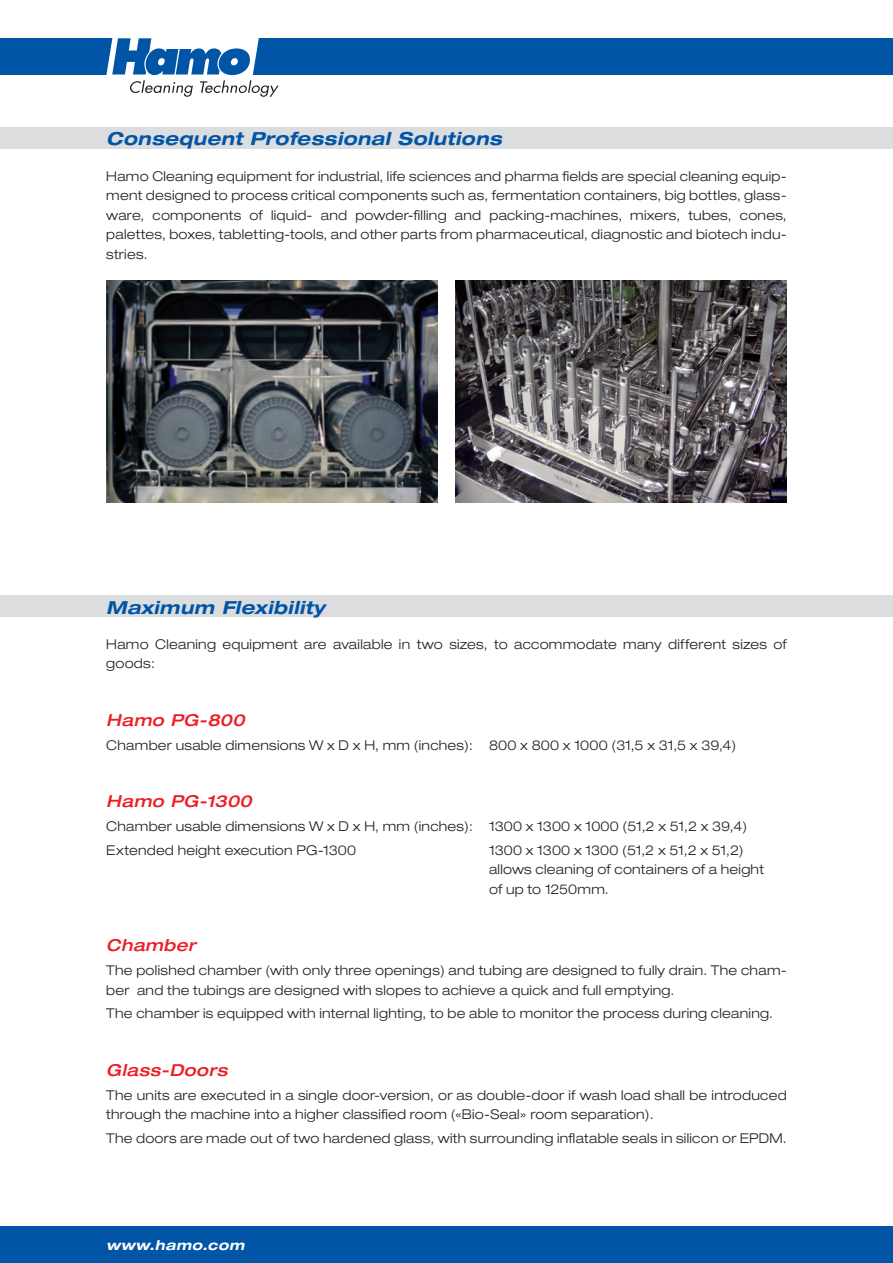
<style>
.page{position:relative;width:893px;height:1263px;background:#fff}
.page>*{position:absolute;margin:0;border:0;box-sizing:border-box;transform-origin:0 0}
.t1{font:italic 700 expanded 18px "Helvetica Neue";letter-spacing:.025em;color:#0155a7}
.t2{font:italic 500 expanded 16.5px "Helvetica Neue";letter-spacing:.03em;color:#ee1d23}
.t3{font:300 expanded 13.5px/19.5px "Helvetica Neue";letter-spacing:.02em;color:#231f20}
.t4{font:italic 700 expanded 13.5px "Helvetica Neue";letter-spacing:.035em;color:#fff}
</style>
<div class="page">
<div style="left:0;top:1227px;width:893px;height:36px;background:#0155a7"></div>
<img style="left:455px;top:281px;width:332px;height:222px">
<img style="left:106px;top:281px;width:331px;height:222px">
<div style="left:0;top:128px;width:893px;height:21px;background:#dcdddf"></div>
<div style="left:0;top:596px;width:893px;height:21px;background:#dcdddf"></div>
<div style="left:0;top:38px;width:893px;height:36px;background:#0155a7"></div>
<svg style="left:105px;top:38px;width:174px;height:59px"></svg>
<h1 class="t1" style="left:106px;top:128px;width:397px">Consequent Professional Solutions</h1>
<p class="t3" style="left:106px;top:166px;width:682px;text-align:justify">Hamo Cleaning equipment for industrial, life sciences and pharma fields are special cleaning equip&shy;ment designed to process critical components such as, fermentation containers, big bottles, glass&shy;ware, components of liquid- and powder-filling and packing-machines, mixers, tubes, cones, palettes, boxes, tabletting-tools, and other parts from pharmaceutical, diagnostic and biotech indu&shy;stries.</p>
<h1 class="t1" style="left:106px;top:596px;width:220px">Maximum Flexibility</h1>
<p class="t3" style="left:106px;top:634px;width:682px">Hamo Cleaning equipment are available in two sizes, to accommodate many different sizes of goods:</p>
<p class="t2" style="left:106px;top:710px;width:140px">Hamo PG-800</p>
<p class="t3" style="left:106px;top:735px;width:631px">Chamber usable dimensions W x D x H, mm (inches): 800 x 800 x 1000 (31,5 x 31,5 x 39,4)</p>
<p class="t2" style="left:106px;top:791px;width:147px">Hamo PG-1300</p>
<p class="t3" style="left:106px;top:814px;width:642px;line-height:23.7px">Chamber usable dimensions W x D x H, mm (inches): 1300 x 1300 x 1000 (51,2 x 51,2 x 39,4)<br>Extended height execution PG-1300</p>
<p class="t3" style="left:489px;top:840px;width:277px">1300 x 1300 x 1300 (51,2 x 51,2 x 51,2) allows cleaning of containers of a height of up to 1250mm.</p>
<p class="t2" style="left:106px;top:935px;width:91px">Chamber</p>
<p class="t3" style="left:106px;top:960px;width:682px">The polished chamber (with only three openings) and tubing are designed to fully drain. The cham&shy;ber and the tubings are designed with slopes to achieve a quick and full emptying.</p>
<p class="t3" style="left:106px;top:1004px;width:668px">The chamber is equipped with internal lighting, to be able to monitor the process during cleaning.</p>
<p class="t2" style="left:106px;top:1060px;width:123px">Glass-Doors</p>
<p class="t3" style="left:106px;top:1085px;width:682px">The units are executed in a single door-version, or as double-door if wash load shall be introduced through the machine into a higher classified room («Bio-Seal» room separation).</p>
<p class="t3" style="left:106px;top:1128px;width:682px">The doors are made out of two hardened glass, with surrounding inflatable seals in silicon or EPDM.</p>
<p class="t4" style="left:106px;top:1237px;width:140px">www.hamo.com</p>
</div>
